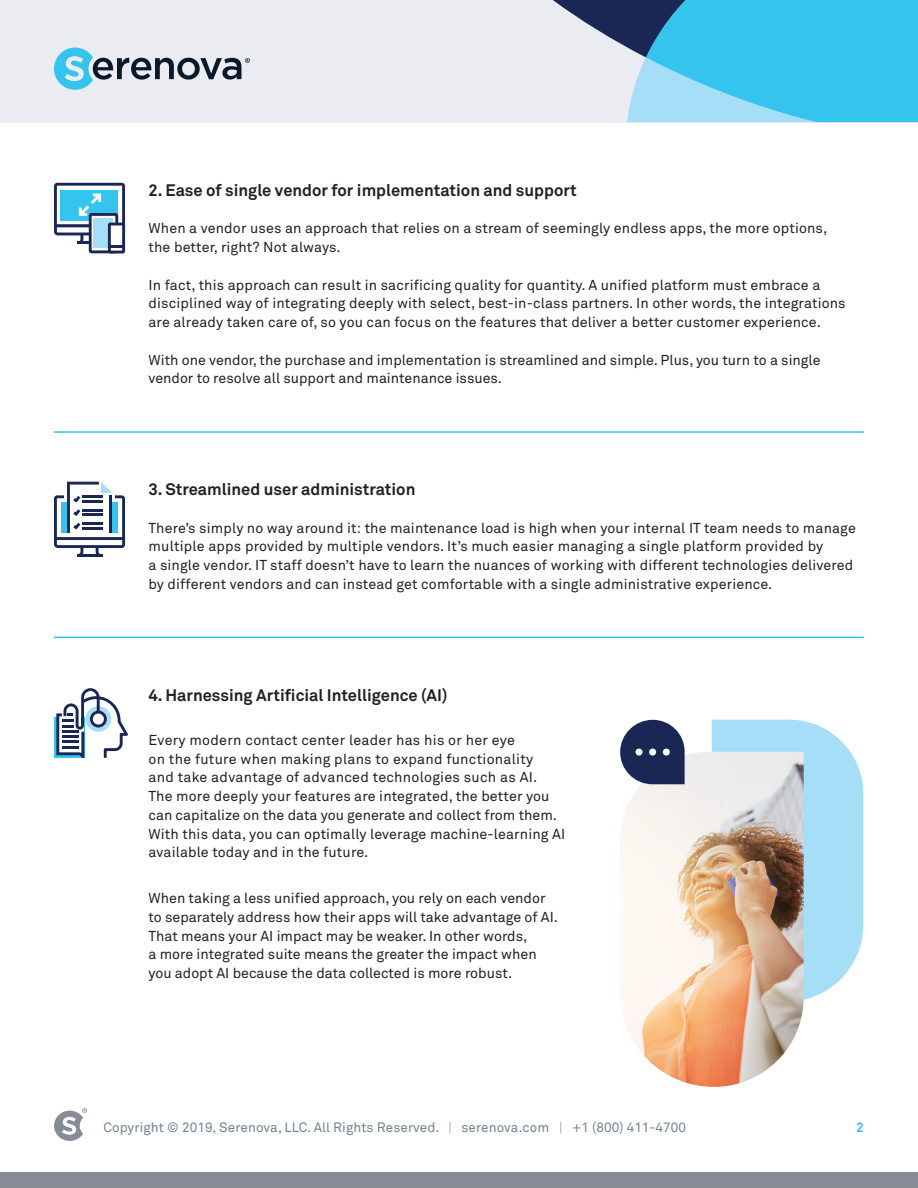
<style>
.page{position:relative;width:918px;height:1188px;background:#fff}
.page>*{position:absolute;margin:0;border:0;box-sizing:border-box;transform-origin:0 0}
.t1{font:700 16.5px "Akkurat";color:#231f20}
.t2{font:14.25px/18.8px "Akkurat";letter-spacing:.01em;color:#231f20}
.t3{font:13.5px "Akkurat";letter-spacing:.005em;color:#718392}
.t4{font:700 13.5px "Akkurat";color:#34c4ed}
.s1{font-weight:300}
</style>
<div class="page">
<div style="left:0;top:0;width:918px;height:122px;background:#ebecf1"></div>
<svg style="left:553px;top:0;width:365px;height:122px"></svg>
<svg style="left:54px;top:48px;width:196px;height:42px"></svg>
<div style="left:0;top:1173px;width:918px;height:15px;background:#888c97"></div>
<svg style="left:54px;top:1108px;width:33px;height:33px"></svg>
<hr style="left:54px;top:431px;width:810px;height:2px;background:#34c4ed">
<hr style="left:54px;top:637px;width:810px;height:1px;background:#34c4ed">
<svg style="left:54px;top:482px;width:71px;height:75px"></svg>
<svg style="left:54px;top:183px;width:71px;height:70px"></svg>
<div style="left:54px;top:717px;width:30px;height:41px;background:#34c4ed"></div>
<svg style="left:56px;top:688px;width:72px;height:70px"></svg>
<svg style="left:712px;top:720px;width:151px;height:280px;background:#afe1f7"></svg>
<img style="left:620px;top:752px;width:184px;height:335px">
<svg style="left:620px;top:720px;width:65px;height:64px"></svg>
<p class="t1" style="left:148px;top:180px;width:430px">2. Ease of single vendor for implementation and support</p>
<p class="t2" style="left:148px;top:220px;width:680px">When a vendor uses an approach that relies on a stream of seemingly endless apps, the more options, the better, right? Not always.</p>
<p class="t2" style="left:148px;top:276px;width:699px">In fact, this approach can result in sacrificing quality for quantity. A unified platform must embrace a disciplined way of integrating deeply with select, best-in-class partners. In other words, the integrations are already taken care of, so you can focus on the features that deliver a better customer experience.</p>
<p class="t2" style="left:148px;top:351px;width:674px">With one vendor, the purchase and implementation is streamlined and simple. Plus, you turn to a single vendor to resolve all support and maintenance issues.</p>
<p class="t1" style="left:148px;top:479px;width:268px">3. Streamlined user administration</p>
<p class="t2" style="left:148px;top:519px;width:709px">ThereÕs simply no way around it: the maintenance load is high when your internal IT team needs to manage</p>
<p class="t2" style="left:148px;top:538px;width:706px">multiple apps provided by multiple vendors. ItÕs much easier managing a single platform provided by<br>a single vendor. IT staff doesnÕt have to learn the nuances of working with different technologies delivered by different vendors and can instead get comfortable with a single administrative experience.</p>
<p class="t1" style="left:148px;top:685px;width:300px">4. Harnessing Artificial Intelligence (AI)</p>
<p class="t2" style="left:148px;top:731px;width:418px">Every modern contact center leader has his or her eye<br>on the future when making plans to expand functionality<br>and take advantage of advanced technologies such as AI.<br>The more deeply your features are integrated, the better you can capitalize on the data you generate and collect from them.<br>With this data, you can optimally leverage machine-learning AI available today and in the future.</p>
<p class="t2" style="left:148px;top:889px;width:411px">When taking a less unified approach, you rely on each vendor to separately address how their apps will take advantage of AI.<br>That means your AI impact may be weaker. In other words,<br>a more integrated suite means the greater the impact when you adopt AI because the data collected is more robust.</p>
<p class="t3" style="left:103px;top:1119px;width:584px">Copyright © 2019, Serenova, LLC. All Rights Reserved. <span class="s1">|</span> serenova.com <span class="s1">|</span> +1 (800) 411-4700</p>
<p class="t4" style="left:856px;top:1118px;width:9px">2</p>
</div>
